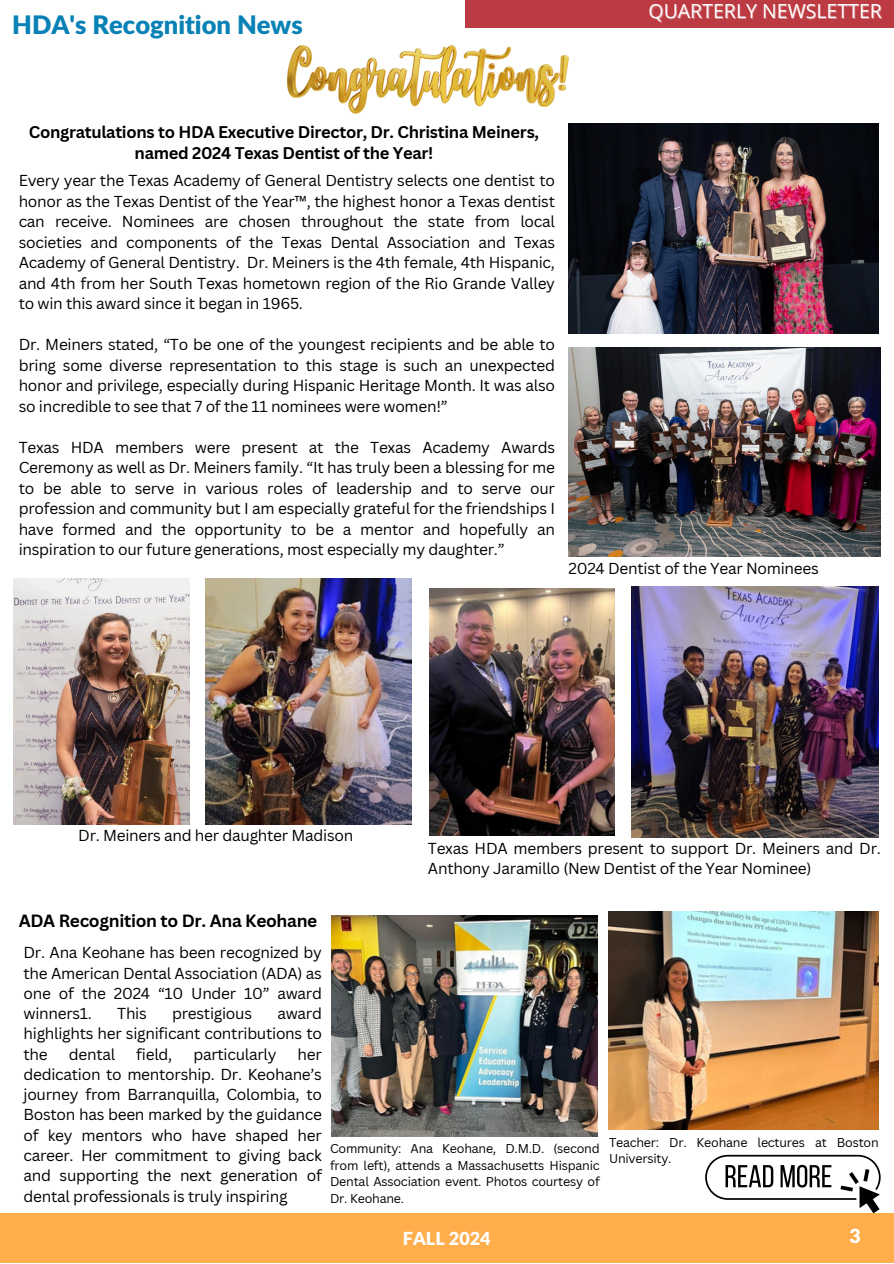
<style>
.page{position:relative;width:894px;height:1264px;background:#fff}
.page>*{position:absolute;margin:0;border:0;box-sizing:border-box;transform-origin:0 0}
.t1{font:900 25.5px "Lato Latin";color:#0881b6}
.t2{font:19.5px "Open Sans";color:#fff}
.t3{font:900 19.5px "Lato Latin";color:#fff}
.t4{font:900 18px "Lato Latin";color:#fff}
.t5{font:700 17.25px "Canva Sans";letter-spacing:-.02em;color:#000}
.t6{font:700 16.5px/21.3px "Canva Sans";letter-spacing:-.02em;color:#000;text-align:center}
.t7{font:15.45px/20.5px "Canva Sans";letter-spacing:-.02em;color:#000;text-align:justify}
.t8{font:12.45px/16.6px "Canva Sans";letter-spacing:-.02em;color:#000;text-align:justify}
</style>
<div class="page">
<div style="left:0;top:1213px;width:893px;height:49px;background:#ffae4b"></div>
<div style="left:464px;top:0;width:429px;height:27px;background:#bc3a41"></div>
<svg style="left:705px;top:1154px;width:175px;height:59px"></svg>
<img style="left:332px;top:915px;width:265px;height:221px">
<img style="left:608px;top:911px;width:270px;height:218px">
<img style="left:13px;top:579px;width:177px;height:245px">
<img style="left:568px;top:123px;width:310px;height:211px">
<img style="left:568px;top:347px;width:311px;height:209px">
<img style="left:287px;top:46px;width:281px;height:67px">
<img style="left:631px;top:586px;width:247px;height:251px">
<img style="left:205px;top:579px;width:206px;height:245px">
<img style="left:430px;top:588px;width:184px;height:247px">
<p class="t1" style="left:12px;top:14px;width:292px">HDA's Recognition News</p>
<h1 class="t2" style="left:648px;top:-3px;width:235px">QUARTERLY NEWSLETTER</h1>
<p class="t6" style="left:29px;top:121px;width:511px">Congratulations to HDA Executive Director, Dr. Christina Meiners, named 2024 Texas Dentist of the Year!</p>
<h4 class="t7" style="left:19px;top:170px;width:537px">Every year the Texas Academy of General Dentistry selects one dentist to honor as the Texas Dentist of the Year™, the highest honor a Texas dentist can receive. Nominees are chosen throughout the state from local societies and components of the Texas Dental Association and Texas Academy of General Dentistry. Dr. Meiners is the 4th female, 4th Hispanic, and 4th from her South Texas hometown region of the Rio Grande Valley to win this award since it began in 1965.</h4>
<p class="t7" style="left:19px;top:334px;width:537px">Dr. Meiners stated, “To be one of the youngest recipients and be able to bring some diverse representation to this stage is such an unexpected honor and privilege, especially during Hispanic Heritage Month. It was also so incredible to see that 7 of the 11 nominees were women!”</p>
<h5 class="t7" style="left:19px;top:436px;width:537px">Texas HDA members were present at the Texas Academy Awards Ceremony as well as Dr. Meiners family. “It has truly been a blessing for me to be able to serve in various roles of leadership and to serve our profession and community but I am especially grateful for the friendships I have formed and the opportunity to be a mentor and hopefully an inspiration to our future generations, most especially my daughter.”</h5>
<p class="t7" style="left:568px;top:558px;width:251px">2024 Dentist of the Year Nominees</p>
<p class="t7" style="left:78px;top:825px;width:276px">Dr. Meiners and her daughter Madison</p>
<p class="t5" style="left:19px;top:908px;width:300px">ADA Recognition to Dr. Ana Keohane</p>
<p class="t7" style="left:428px;top:837px;width:454px">Texas HDA members present to support Dr. Meiners and Dr.<br>Anthony Jaramillo (New Dentist of the Year Nominee)</p>
<p class="t7" style="left:24px;top:942px;width:300px">Dr. Ana Keohane has been recognized by the American Dental Association (ADA) as one of the 2024 “10 Under 10” award winners1.</p>
<p class="t7" style="left:24px;top:1003px;width:300px;text-indent:254px">award highlights her significant contributions to the</p>
<p class="t7" style="left:117px;top:1002px;width:31px">This</p>
<p class="t7" style="left:172px;top:1002px;width:81px">prestigious</p>
<p class="t7" style="left:69px;top:1043px;width:48px">dental</p>
<p class="t7" style="left:136px;top:1043px;width:38px">field,</p>
<p class="t7" style="left:193px;top:1043px;width:85px">particularly</p>
<p class="t7" style="left:24px;top:1043px;width:300px;text-indent:274px">her dedication to mentorship. Dr. Keohane’s journey from Barranquilla, Colombia, to Boston has been marked by the guidance of key mentors who have shaped her career. Her commitment to giving back and supporting the next generation of dental professionals is truly inspiring</p>
<h2 class="t8" style="left:330px;top:1139px;width:271px">Community: Ana Keohane, D.M.D. (second from left), attends a Massachusetts Hispanic Dental Association event. Photos courtesy of Dr. Keohane.</h2>
<p class="t8" style="left:609px;top:1133px;width:271px">Teacher: Dr. Keohane lectures at Boston<br>University.</p>
<h5 class="t4" style="left:403px;top:1230px;width:89px">FALL 2024</h5>
<h4 class="t3" style="left:849px;top:1227px;width:13px">3</h4>
</div>
